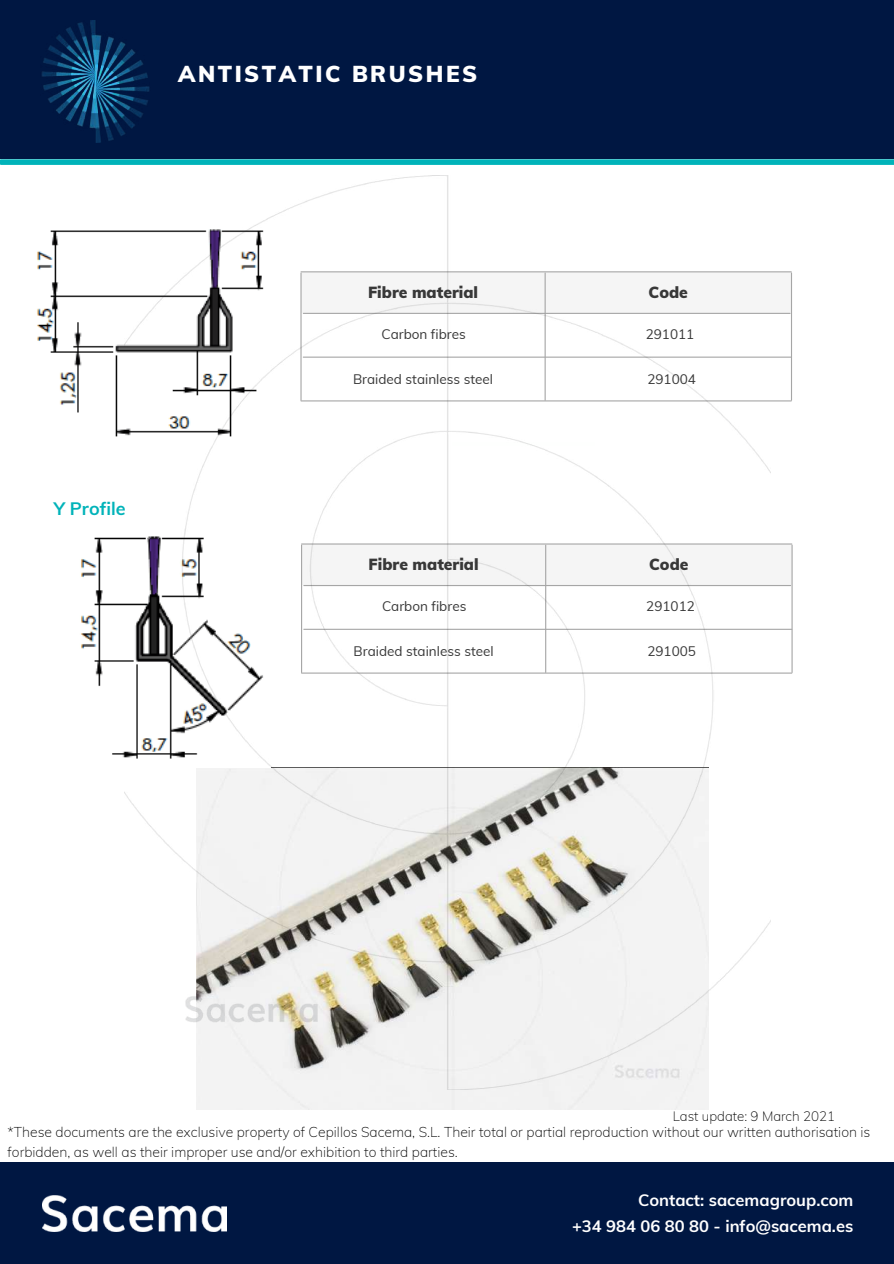
<style>
.page{position:relative;width:894px;height:1264px;background:#fff}
.page>*{position:absolute;margin:0;border:0;box-sizing:border-box;transform-origin:0 0}
.t1{font:900 22.5px "Muli";letter-spacing:.11em;color:#fff}
.t2{font:700 18px "Muli";color:#00b3b9}
.t3{font:700 16.5px/26px "Muli";color:#fff;text-align:right}
.t4{font:900 15.75px "Muli";color:#383838}
.t5{font:200 13.95px/19.5px "Muli";color:#000}
.t6{font:13.5px "Muli";color:#383838}
.t7{font:200 13.35px "Muli";color:#000}
</style>
<div class="page">
<div style="left:0;top:0;width:893px;height:159px;background:#001742"></div>
<img style="left:42px;top:20px;width:108px;height:122px">
<div style="left:1px;top:159px;width:892px;height:6px;background:#00b3b9"></div>
<hr style="left:303px;top:356px;width:488px;height:2px;background:#a6a6a6">
<hr style="left:301px;top:400px;width:490px;height:1px;background:#a6a6a6">
<hr style="left:303px;top:313px;width:486px;height:1px;background:#a6a6a6">
<hr style="left:301px;top:271px;width:490px;height:1px;background:#a6a6a6">
<div style="left:301px;top:272px;width:490px;height:41px;background:#f5f5f5"></div>
<hr style="left:790px;top:273px;width:1px;height:127px;background:#a6a6a6">
<hr style="left:304px;top:628px;width:487px;height:2px;background:#a6a6a6">
<hr style="left:301px;top:672px;width:490px;height:1px;background:#a6a6a6">
<hr style="left:304px;top:585px;width:486px;height:1px;background:#a6a6a6">
<hr style="left:301px;top:543px;width:490px;height:1px;background:#a6a6a6">
<div style="left:301px;top:544px;width:490px;height:41px;background:#f5f5f5"></div>
<hr style="left:791px;top:545px;width:1px;height:127px;background:#a6a6a6">
<img style="left:37px;top:230px;width:87px;height:207px">
<img style="left:81px;top:537px;width:43px;height:221px">
<img style="left:124px;top:176px;width:646px;height:913px">
<div style="left:0;top:1162px;width:893px;height:101px;background:#001742"></div>
<img style="left:42px;top:1195px;width:184px;height:36px">
<h1 class="t1" style="left:178px;top:60px;width:300px">ANTISTATIC BRUSHES</h1>
<p class="t4" style="left:368px;top:282px;width:111px">Fibre material</p>
<p class="t6" style="left:381px;top:326px;width:86px">Carbon fibres</p>
<p class="t4" style="left:648px;top:282px;width:41px">Code</p>
<p class="t6" style="left:645px;top:326px;width:50px">291011</p>
<p class="t2" style="left:54px;top:496px;width:73px">Y Profile</p>
<p class="t6" style="left:353px;top:370px;width:142px">Braided stainless steel</p>
<p class="t6" style="left:647px;top:370px;width:50px">291004</p>
<p class="t4" style="left:368px;top:554px;width:111px">Fibre material</p>
<p class="t6" style="left:382px;top:598px;width:86px">Carbon fibres</p>
<p class="t4" style="left:649px;top:554px;width:41px">Code</p>
<p class="t6" style="left:646px;top:598px;width:50px">291012</p>
<p class="t6" style="left:353px;top:642px;width:142px">Braided stainless steel</p>
<p class="t6" style="left:647px;top:642px;width:50px">291005</p>
<p class="t7" style="left:672px;top:1107px;width:164px">Last update: 9 March 2021</p>
<p class="t5" style="left:8px;top:1122px;width:864px">*These documents are the exclusive property of Cepillos Sacema, S.L. Their total or partial reproduction without our written authorisation is forbidden, as well as their improper use and/or exhibition to third parties.</p>
<p class="t3" style="left:572px;top:1187px;width:283px">Contact: sacemagroup.com<br>+34 984 06 80 80 - info@sacema.es</p>
</div>
